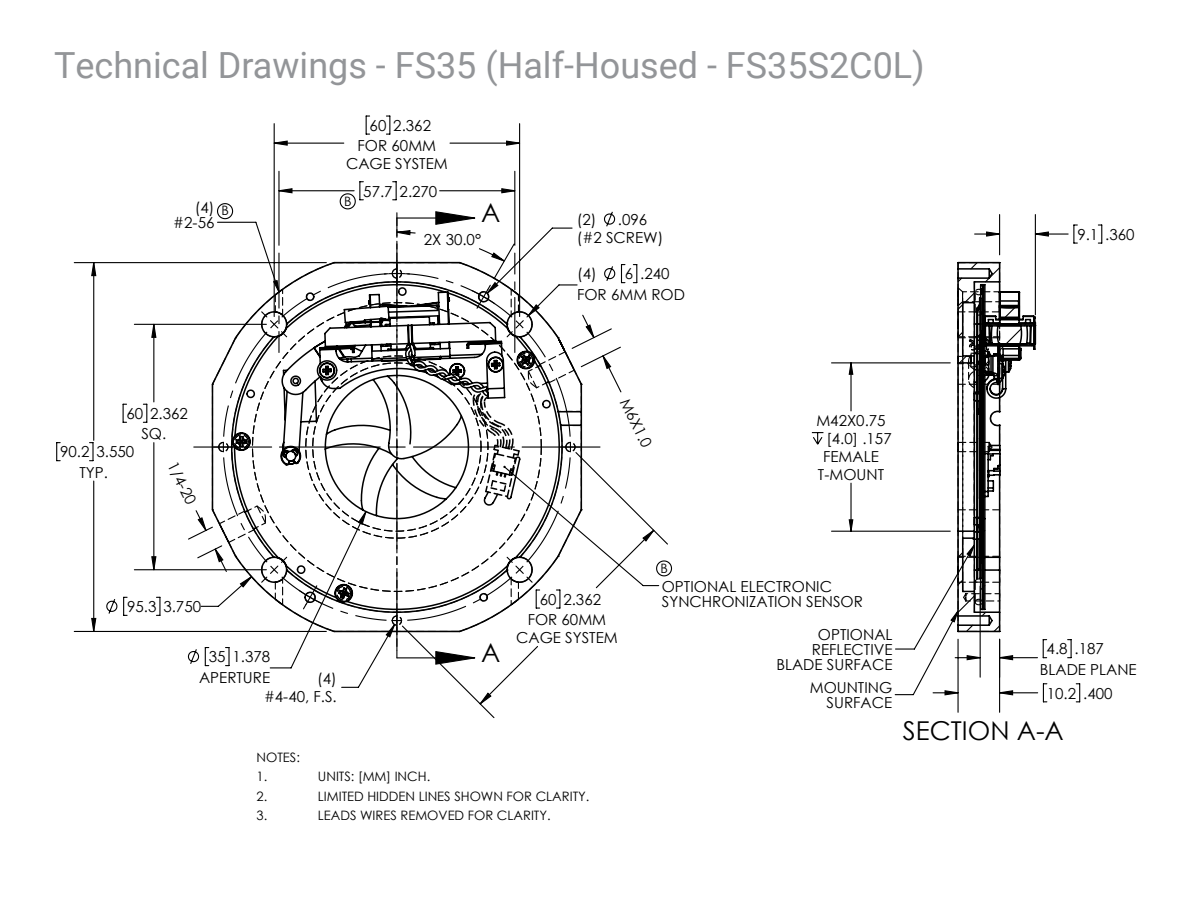
<style>
.page{position:relative;width:1188px;height:918px;background:#fff}
.page>*{position:absolute;margin:0;border:0;box-sizing:border-box;transform-origin:0 0}
.t1{font:36px "Roboto";color:#939598}
.t2{font:25.95px "Century Gothic";color:#000}
.t3{font:15.15px/20.4px "Century Gothic";color:#000;text-align:right}
.t4{font:13.05px/19px "Century Gothic";color:#000}
</style>
<div class="page">
<svg style="left:92px;top:141px;width:956px;height:563px"></svg>
<svg style="left:187px;top:210px;width:435px;height:455px"></svg>
<svg style="left:956px;top:261px;width:81px;height:372px"></svg>
<h1 class="t1" style="left:54px;top:40px;width:872px">Technical Drawings - FS35 (Half-Housed - FS35S2C0L)</h1>
<p class="t3" style="left:358px;top:115px;width:80px;text-align:center">60 2.362<br>FOR 60MM</p>
<p class="t3" style="left:346px;top:153px;width:103px">CAGE SYSTEM</p>
<p class="t3" style="left:173px;top:200px;width:43px;line-height:15.1px">(4) #2-56</p>
<p class="t4" style="left:221px;top:201px;width:9px">B</p>
<p class="t4" style="left:344px;top:191px;width:9px">B</p>
<p class="t3" style="left:363px;top:181px;width:76px">57.7 2.270</p>
<h2 class="t2" style="left:481px;top:194px;width:21px">A</h2>
<p class="t3" style="left:424px;top:229px;width:59px">2X 30.0°</p>
<p class="t3" style="left:577px;top:210px;width:88px;line-height:18px;text-align:left">(2) .096 (#2 SCREW)</p>
<p class="t3" style="left:577px;top:263px;width:109px;text-align:left">(4) 6 .240<br>FOR 6MM ROD</p>
<p class="t3" style="left:127px;top:403px;width:63px;text-align:center">60 2.362<br>SQ.</p>
<p class="t3" style="left:60px;top:442px;width:76px;text-align:center">90.2 3.550<br>TYP.</p>
<p class="t3" style="left:182px;top:458px;width:47px;rotate:64deg">1/4-20</p>
<p class="t3" style="left:127px;top:596px;width:76px">95.3 3.750</p>
<p class="t3" style="left:199px;top:646px;width:73px">35 1.378<br>APERTURE</p>
<p class="t3" style="left:264px;top:669px;width:74px;line-height:18px">(4)<br>#4-40, F.S.</p>
<p class="t3" style="left:634px;top:395px;width:54px;rotate:64deg">M6X1.0</p>
<p class="t3" style="left:816px;top:410px;width:71px">M42X0.75</p>
<p class="t3" style="left:827px;top:428px;width:67px">[4.0] .157</p>
<p class="t3" style="left:823px;top:446px;width:57px">FEMALE</p>
<p class="t3" style="left:818px;top:464px;width:68px">T-MOUNT</p>
<h2 class="t2" style="left:481px;top:634px;width:21px">A</h2>
<p class="t3" style="left:528px;top:589px;width:80px;text-align:center">60 2.362<br>FOR 60MM</p>
<p class="t3" style="left:516px;top:627px;width:103px">CAGE SYSTEM</p>
<p class="t4" style="left:660px;top:558px;width:9px">B</p>
<p class="t3" style="left:662px;top:578px;width:203px;line-height:15.1px;text-align:left">OPTIONAL ELECTRONIC<br>SYNCHRONIZATION SENSOR</p>
<p class="t3" style="left:776px;top:627px;width:118px;line-height:15.1px">OPTIONAL<br>REFLECTIVE<br>BLADE SURFACE</p>
<p class="t3" style="left:810px;top:680px;width:84px;line-height:15.1px">MOUNTING<br>SURFACE</p>
<p class="t3" style="left:1077px;top:224px;width:59px">9.1 .360</p>
<p class="t3" style="left:1040px;top:638px;width:99px;text-align:left;text-indent:7px">4.8 .187<br>BLADE PLANE</p>
<p class="t3" style="left:1047px;top:683px;width:67px">10.2 .400</p>
<p class="t4" style="left:257px;top:748px;width:45px">NOTES:<br>1.</p>
<p class="t4" style="left:318px;top:767px;width:114px">UNITS: [MM] INCH.</p>
<p class="t4" style="left:257px;top:786px;width:12px">2.</p>
<p class="t4" style="left:318px;top:786px;width:273px">LIMITED HIDDEN LINES SHOWN FOR CLARITY.</p>
<p class="t4" style="left:257px;top:805px;width:12px">3.</p>
<p class="t4" style="left:318px;top:805px;width:234px">LEADS WIRES REMOVED FOR CLARITY.</p>
<h2 class="t2" style="left:903px;top:712px;width:162px">SECTION A-A</h2>
</div>
